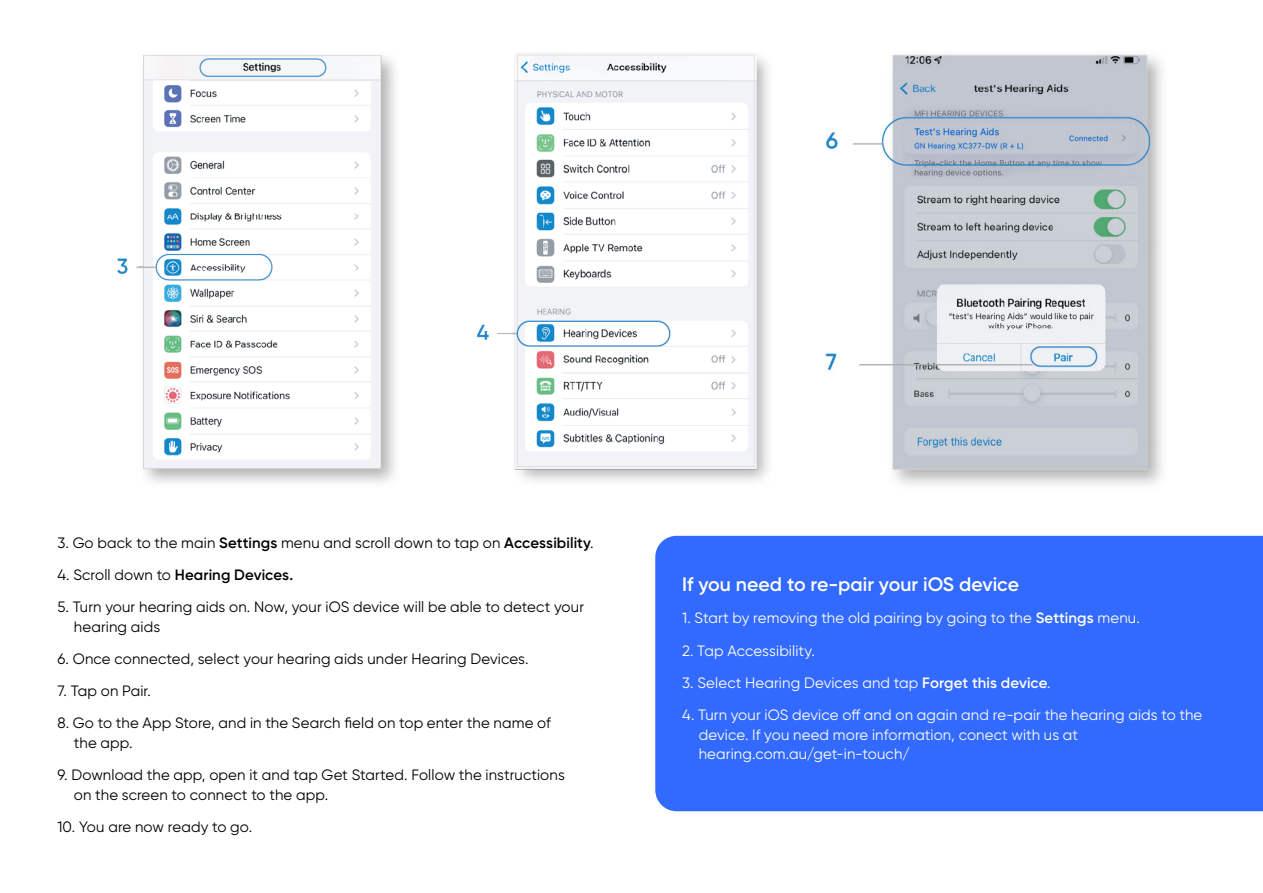
<style>
.page{position:relative;width:1263px;height:893px;background:#fff}
.page>*{position:absolute;margin:0;border:0;box-sizing:border-box;transform-origin:0 0}
.t1{font:600 19.5px "Gilroy";color:#fff}
.t2{font:15px/19.5px "Gilroy";letter-spacing:.01em;color:#000}
.t3{font:15px/19.5px "Gilroy";letter-spacing:.01em;color:#fff}
.t4{font:600 15px "Gilroy";letter-spacing:.01em;color:#000}
.s1{font-weight:600}
.s2{font-weight:400}
</style>
<div class="page">
<div style="left:655px;top:536px;width:608px;height:275px;background:#3269ff"></div>
<img style="left:117px;top:55px;width:278px;height:428px">
<img style="left:477px;top:52px;width:292px;height:430px">
<img style="left:825px;top:54px;width:338px;height:431px">
<p class="t2" style="left:57px;top:532px;width:538px">3. Go back to the main <span class="s1">Settings</span> menu and scroll down to tap on <span class="s1">Accessibility</span>.</p>
<p class="t4" style="left:57px;top:565px;width:237px"><span class="s2">4. Scroll down to</span> Hearing Devices.</p>
<p class="t2" style="left:74px;top:597px;width:512px;text-indent:-16px">5. Turn your hearing aids on. Now, your iOS device will be able to detect your hearing aids</p>
<p class="t2" style="left:57px;top:649px;width:473px">6. Once connected, select your hearing aids under Hearing Devices.</p>
<p class="t2" style="left:57px;top:681px;width:95px">7. Tap on Pair.</p>
<p class="t2" style="left:74px;top:713px;width:479px;text-indent:-16px">8. Go to the App Store, and in the Search field on top enter the name of the app.</p>
<p class="t2" style="left:74px;top:765px;width:492px;text-indent:-16px">9. Download the app, open it and tap Get Started. Follow the instructions on the screen to connect to the app.</p>
<p class="t2" style="left:57px;top:817px;width:196px">10. You are now ready to go.</p>
<p class="t1" style="left:682px;top:572px;width:338px">If you need to re-pair your iOS device</p>
<p class="t3" style="left:682px;top:608px;width:459px">1. Start by removing the old pairing by going to the <span class="s1">Settings</span> menu.</p>
<p class="t3" style="left:682px;top:640px;width:134px">2. Tap Accessibility.</p>
<p class="t3" style="left:682px;top:673px;width:370px">3. Select Hearing Devices and tap <span class="s1">Forget this device</span>.</p>
<p class="t3" style="left:699px;top:705px;width:505px;text-indent:-16px">4. Turn your iOS device off and on again and re-pair the hearing aids to the device. If you need more information, conect with us at hearing.com.au/get-in-touch/</p>
</div>
